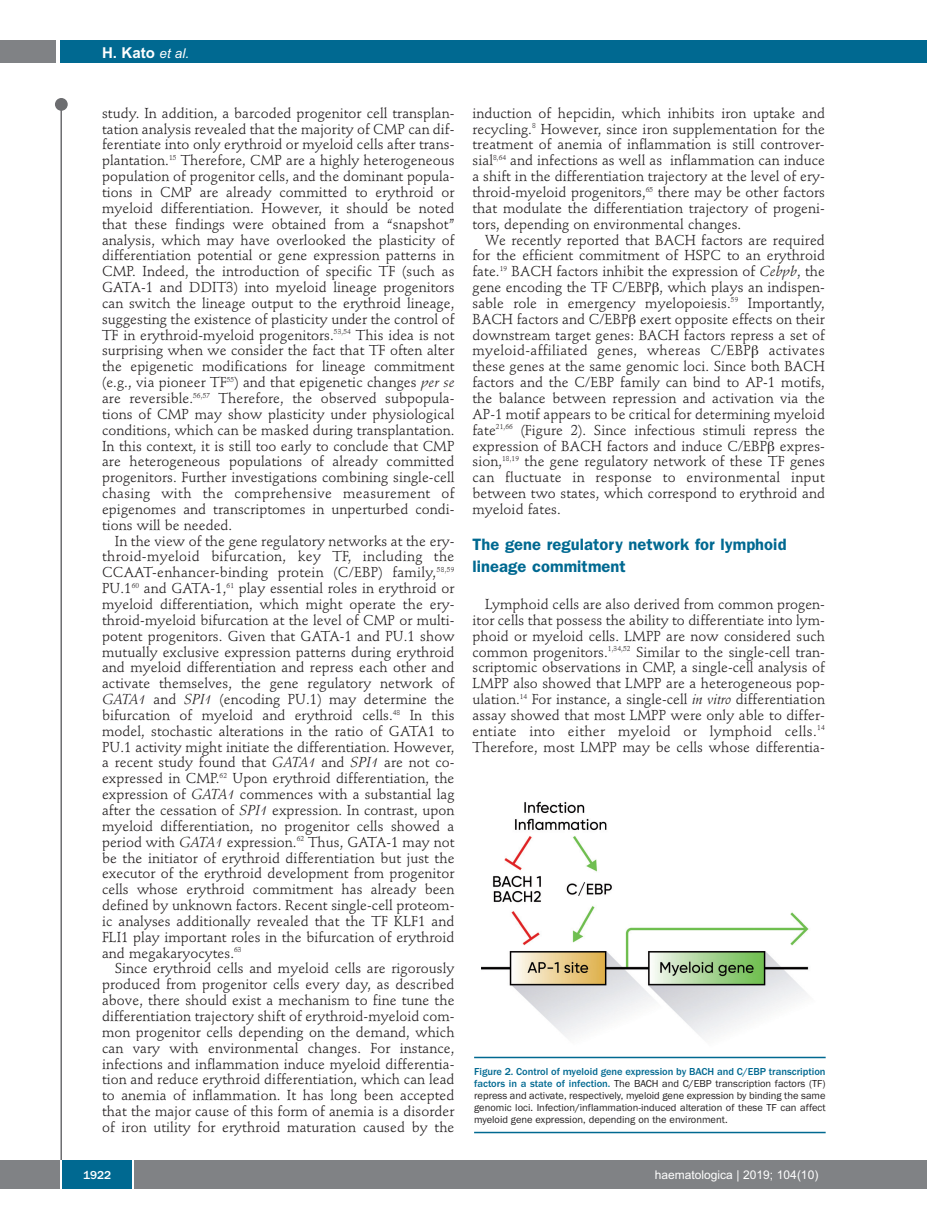
<style>
.page{position:relative;width:927px;height:1225px;background:#fff}
.page>*{position:absolute;margin:0;border:0;box-sizing:border-box;transform-origin:0 0}
.t1{font:600 16.5px/21.6px "Franklin Gothic";letter-spacing:.005em;color:#006991}
.t2{font:700 15px "Arial";color:#fff}
.t3{font:14.25px/15.9px "Stempel Schneidler";letter-spacing:.005em;color:#231f20;text-align:justify}
.t4{font:12px "Arial";color:#fff}
.t5{font:500 12px "Franklin Gothic";color:#fff}
.t6{font:10.5px/12px "Franklin Gothic";color:#231f20;text-align:justify}
.s1{font-weight:400;font-style:italic;font-size:13.5px}
.s2{font-style:italic}
.s3{font-weight:500;color:#006991}
</style>
<div class="page">
<div style="left:911px;top:40px;width:16px;height:22px;background:#006991"></div>
<div style="left:910px;top:1160px;width:17px;height:28px;background:#808285"></div>
<div style="left:55px;top:98px;width:13px;height:13px;background:#6c6d70;border-radius:50%"></div>
<hr style="left:60px;top:101px;width:2px;height:1061px;background:#6c6d70">
<div style="left:60px;top:40px;width:852px;height:22px;background:#006991"></div>
<div style="left:0;top:40px;width:56px;height:22px;background:#808285"></div>
<div style="left:0;top:1160px;width:911px;height:28px;background:#808285"></div>
<div style="left:62px;top:1160px;width:71px;height:28px;background:#006991"></div>
<hr style="left:60px;top:1160px;width:2px;height:28px;background:#fff">
<svg style="left:133px;top:1160px;width:1px;height:28px"></svg>
<img style="left:482px;top:801px;width:327px;height:237px">
<hr style="left:474px;top:1056px;width:352px;height:2px;background:#006991">
<hr style="left:474px;top:1131px;width:352px;height:2px;background:#006991">
<p class="t2" style="left:102px;top:44px;width:89px">H. Kato <span class="s1">et al.</span></p>
<p class="t3" style="left:102px;top:106px;width:354px">study. In addition, a barcoded progenitor cell transplan&shy;tation analysis revealed that the majority of CMP can dif&shy;ferentiate into only erythroid or myeloid cells after trans&shy;plantation.<sup>15</sup> Therefore, CMP are a highly heterogeneous population of progenitor cells, and the dominant popula&shy;tions in CMP are already committed to erythroid or myeloid differentiation. However, it should be noted that these findings were obtained from a “snapshot” analysis, which may have overlooked the plasticity of differentiation potential or gene expression patterns in CMP. Indeed, the introduction of specific TF (such as GATA-1 and DDIT3) into myeloid lineage progenitors can switch the lineage output to the erythroid lineage, suggesting the existence of plasticity under the control of TF in erythroid-myeloid progenitors.<sup>53,54</sup> This idea is not surprising when we consider the fact that TF often alter the epigenetic modifications for lineage commitment (e.g., via pioneer TF<sup>55</sup>) and that epigenetic changes <span class="s2">per se </span>are reversible.<sup>56,57</sup> Therefore, the observed subpopula&shy;tions of CMP may show plasticity under physiological conditions, which can be masked during transplantation.<br>In this context, it is still too early to conclude that CMP are heterogeneous populations of already committed progenitors. Further investigations combining single-cell chasing with the comprehensive measurement of epigenomes and transcriptomes in unperturbed condi&shy;tions will be needed.</p>
<p class="t3" style="left:102px;top:534px;width:354px;text-indent:13px">In the view of the gene regulatory networks at the ery&shy;throid-myeloid bifurcation, key TF, including the CCAAT-enhancer-binding protein (C/EBP) family,<sup>58,59<br></sup>PU.1<sup>60</sup> and GATA-1,<sup>61</sup> play essential roles in erythroid or myeloid differentiation, which might operate the ery&shy;throid-myeloid bifurcation at the level of CMP or multi&shy;potent progenitors. Given that GATA-1 and PU.1 show mutually exclusive expression patterns during erythroid and myeloid differentiation and repress each other and activate themselves, the gene regulatory network of <span class="s2">GATA1</span> and <span class="s2">SPI1</span> (encoding PU.1) may determine the bifurcation of myeloid and erythroid cells.<sup>48</sup> In this model, stochastic alterations in the ratio of GATA1 to PU.1 activity might initiate the differentiation. However, a recent study found that <span class="s2">GATA1</span> and <span class="s2">SPI1</span> are not co&shy;expressed in CMP.<sup>62</sup> Upon erythroid differentiation, the expression of <span class="s2">GATA1</span> commences with a substantial lag after the cessation of <span class="s2">SPI1</span> expression. In contrast, upon myeloid differentiation, no progenitor cells showed a period with <span class="s2">GATA1</span> expression.<sup>62</sup> Thus, GATA-1 may not be the initiator of erythroid differentiation but just the executor of the erythroid development from progenitor cells whose erythroid commitment has already been defined by unknown factors. Recent single-cell proteom&shy;ic analyses additionally revealed that the TF KLF1 and FLI1 play important roles in the bifurcation of erythroid and megakaryocytes.<sup>63</sup></p>
<p class="t3" style="left:102px;top:962px;width:354px;text-indent:13px">Since erythroid cells and myeloid cells are rigorously produced from progenitor cells every day, as described above, there should exist a mechanism to fine tune the differentiation trajectory shift of erythroid-myeloid com&shy;mon progenitor cells depending on the demand, which can vary with environmental changes. For instance, infections and inflammation induce myeloid differentia&shy;tion and reduce erythroid differentiation, which can lead to anemia of inflammation. It has long been accepted that the major cause of this form of anemia is a disorder of iron utility for erythroid maturation caused by the</p>
<p class="t3" style="left:472px;top:106px;width:354px">induction of hepcidin, which inhibits iron uptake and recycling.<sup>8</sup> However, since iron supplementation for the treatment of anemia of inflammation is still controver&shy;sial<sup>8,64</sup> and infections as well as inflammation can induce a shift in the differentiation trajectory at the level of ery&shy;throid-myeloid progenitors,<sup>65</sup> there may be other factors that modulate the differentiation trajectory of progeni&shy;tors, depending on environmental changes.</p>
<p class="t3" style="left:472px;top:233px;width:354px;text-indent:13px">We recently reported that BACH factors are required for the efficient commitment of HSPC to an erythroid fate.<sup>19</sup> BACH factors inhibit the expression of <span class="s2">Cebpb</span>, the gene encoding the TF C/EBP , which plays an indispen&shy;sable role in emergency myelopoiesis.<sup>59</sup> Importantly, BACH factors and C/EBP exert opposite effects on their downstream target genes: BACH factors repress a set of myeloid-affiliated genes, whereas C/EBP activates these genes at the same genomic loci. Since both BACH factors and the C/EBP family can bind to AP-1 motifs, the balance between repression and activation via the AP-1 motif appears to be critical for determining myeloid fate<sup>21,66</sup> (Figure 2). Since infectious stimuli repress the expression of BACH factors and induce C/EBP expres&shy;sion,<sup>18,19</sup> the gene regulatory network of these TF genes can fluctuate in response to environmental input between two states, which correspond to erythroid and myeloid fates.</p>
<p class="t1" style="left:472px;top:535px;width:316px">The gene regulatory network for lymphoid lineage commitment</p>
<p class="t3" style="left:472px;top:597px;width:354px;text-indent:13px">Lymphoid cells are also derived from common progen&shy;itor cells that possess the ability to differentiate into lym&shy;phoid or myeloid cells. LMPP are now considered such common progenitors.<sup>1,34,52</sup> Similar to the single-cell tran&shy;scriptomic observations in CMP, a single-cell analysis of LMPP also showed that LMPP are a heterogeneous pop&shy;ulation.<sup>14</sup> For instance, a single-cell <span class="s2">in vitro</span> differentiation assay showed that most LMPP were only able to differ&shy;entiate into either myeloid or lymphoid cells.<sup>14<br></sup>Therefore, most LMPP may be cells whose differentia-</p>
<p class="t6" style="left:474px;top:1065px;width:353px"><span class="s3">Figure 2. Control of myeloid gene expression by BACH and C/EBP transcription factors in a state of infection.</span> The BACH and C/EBP transcription factors (TF) repress and activate, respectively, myeloid gene expression by binding the same genomic loci. Infection/inflammation-induced alteration of these TF can affect myeloid gene expression, depending on the environment.</p>
<p class="t5" style="left:83px;top:1167px;width:30px">1922</p>
<p class="t4" style="left:655px;top:1167px;width:165px">haematologica | 2019; 104(10)</p>
</div>
